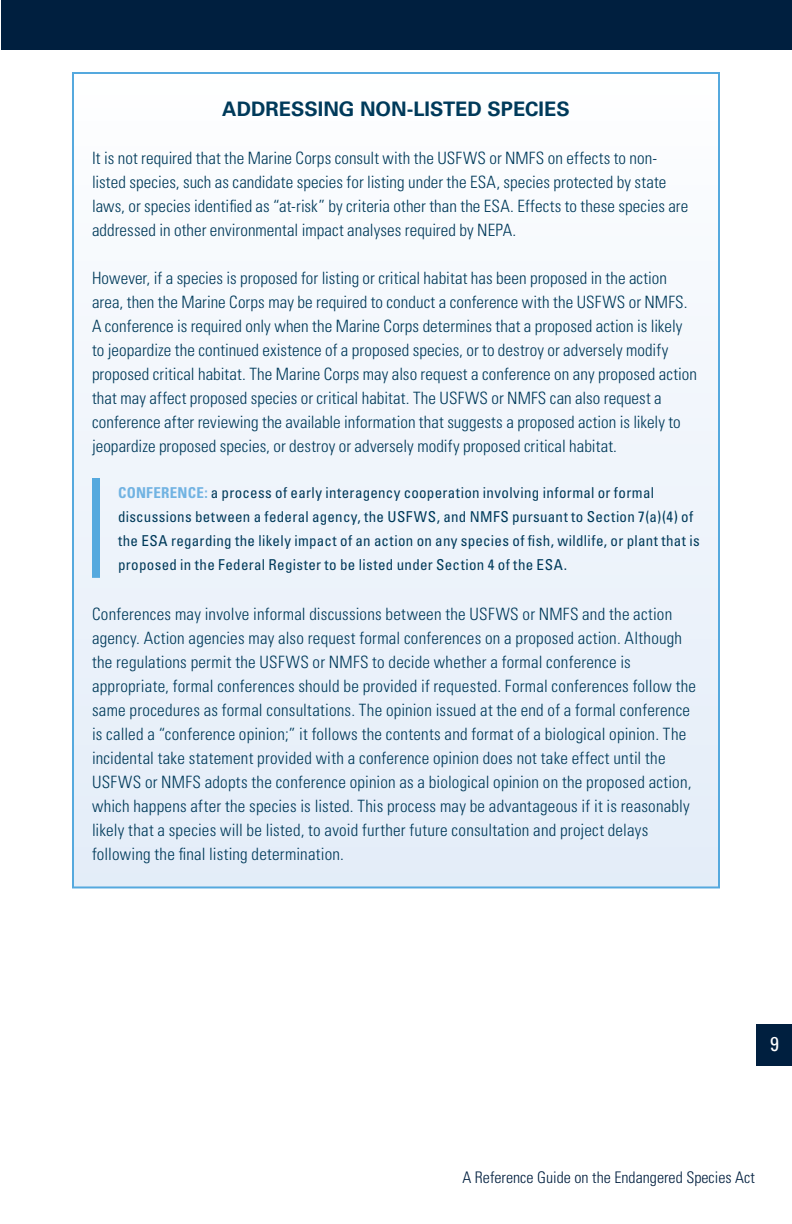
<style>
.page{position:relative;width:792px;height:1224px;background:#fff}
.page>*{position:absolute;margin:0;border:0;box-sizing:border-box;transform-origin:0 0}
.t1{font:700 20px "Univers LT Std";color:#003a5a}
.t2{font:condensed 20px "Univers LT Std";color:#fff}
.t3{font:300 condensed 17px/24px "Univers LT Std";letter-spacing:.01em;color:#003a5a}
.t4{font:300 condensed 16px "Univers LT Std";color:#001f3f}
.t5{font:condensed 15px/24px "Univers LT Std";letter-spacing:.02em;color:#003a5a}
.s1{font-weight:700;color:#71b3e2}
</style>
<div class="page">
<div style="left:1px;top:0;width:791px;height:50px;background:#001f3f"></div>
<div style="left:757px;top:1025px;width:35px;height:41px;background:#001f3f"></div>
<div style="left:73px;top:73px;width:646px;height:814px;background:linear-gradient(to bottom,#fdfeff,#e3ecf8)"></div>
<div style="left:92px;top:478px;width:8px;height:100px;background:#55a9de"></div>
<p class="t1" style="left:222px;top:97px;width:349px">ADDRESSING NON-LISTED SPECIES</p>
<p class="t3" style="left:92px;top:146px;width:598px">It is not required that the Marine Corps consult with the USFWS or NMFS on effects to non&shy;listed species, such as candidate species for listing under the ESA, species protected by state laws, or species identified as “at-risk” by criteria other than the ESA. Effects to these species are addressed in other environmental impact analyses required by NEPA.</p>
<p class="t3" style="left:92px;top:266px;width:607px">However, if a species is proposed for listing or critical habitat has been proposed in the action area, then the Marine Corps may be required to conduct a conference with the USFWS or NMFS.<br>A conference is required only when the Marine Corps determines that a proposed action is likely to jeopardize the continued existence of a proposed species, or to destroy or adversely modify proposed critical habitat. The Marine Corps may also request a conference on any proposed action that may affect proposed species or critical habitat. The USFWS or NMFS can also request a conference after reviewing the available information that suggests a proposed action is likely to jeopardize proposed species, or destroy or adversely modify proposed critical habitat.</p>
<p class="t5" style="left:118px;top:480px;width:583px"><span class="s1">CONFERENCE:</span> a process of early interagency cooperation involving informal or formal discussions between a federal agency, the USFWS, and NMFS pursuant to Section 7(a)(4) of the ESA regarding the likely impact of an action on any species of fish, wildlife, or plant that is proposed in the Federal Register to be listed under Section 4 of the ESA.</p>
<p class="t3" style="left:92px;top:602px;width:606px">Conferences may involve informal discussions between the USFWS or NMFS and the action agency. Action agencies may also request formal conferences on a proposed action. Although the regulations permit the USFWS or NMFS to decide whether a formal conference is appropriate, formal conferences should be provided if requested. Formal conferences follow the same procedures as formal consultations. The opinion issued at the end of a formal conference is called a “conference opinion;” it follows the contents and format of a biological opinion. The incidental take statement provided with a conference opinion does not take effect until the USFWS or NMFS adopts the conference opinion as a biological opinion on the proposed action, which happens after the species is listed. This process may be advantageous if it is reasonably likely that a species will be listed, to avoid further future consultation and project delays following the final listing determination.</p>
<p class="t2" style="left:770px;top:1031px;width:10px">9</p>
<p class="t4" style="left:463px;top:1168px;width:294px">A Reference Guide on the Endangered Species Act</p>
</div>
